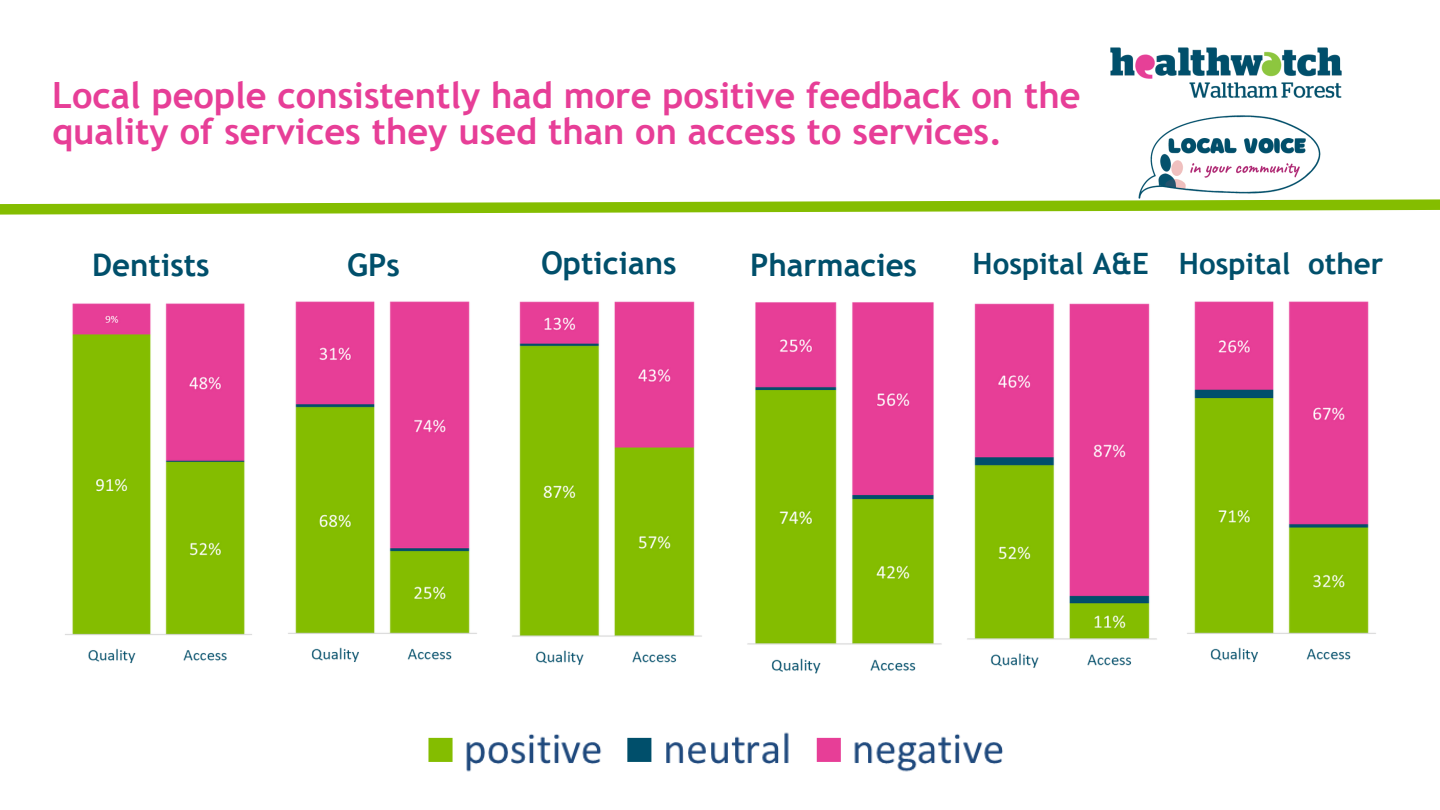
<style>
.page{position:relative;width:1440px;height:810px;background:#fff}
.page>*{position:absolute;margin:0;border:0;box-sizing:border-box;transform-origin:0 0}
.t1{font:700 36.2px/36px "Trebuchet MS";color:#e73e97}
.t2{font:700 31.2px "Trebuchet MS";color:#004f6b}
.t3{font:700 29.4px "Trebuchet MS";color:#004f6b}
</style>
<div class="page">
<img style="left:1139px;top:115px;width:182px;height:79px">
<img style="left:1110px;top:47px;width:232px;height:51px">
<svg style="left:0;top:194px;width:1440px;height:21px"></svg>
<img style="left:428px;top:732px;width:575px;height:40px">
<img style="left:65px;top:303px;width:187px;height:361px">
<img style="left:288px;top:301px;width:189px;height:361px">
<img style="left:512px;top:301px;width:190px;height:364px">
<img style="left:747px;top:302px;width:195px;height:372px">
<img style="left:967px;top:303px;width:190px;height:365px">
<img style="left:1187px;top:301px;width:189px;height:361px">
<p class="t1" style="left:52px;top:77px;width:1030px">Local people consistently had more positive feedback on the quality of services they used than on access to services.</p>
<p class="t2" style="left:92px;top:246px;width:119px">Dentists</p>
<p class="t2" style="left:347px;top:246px;width:54px">GPs</p>
<p class="t2" style="left:541px;top:244px;width:137px">Opticians</p>
<p class="t2" style="left:750px;top:246px;width:168px">Pharmacies</p>
<p class="t3" style="left:973px;top:246px;width:178px">Hospital A&amp;E</p>
<p class="t3" style="left:1179px;top:246px;width:206px">Hospital other</p>
</div>
